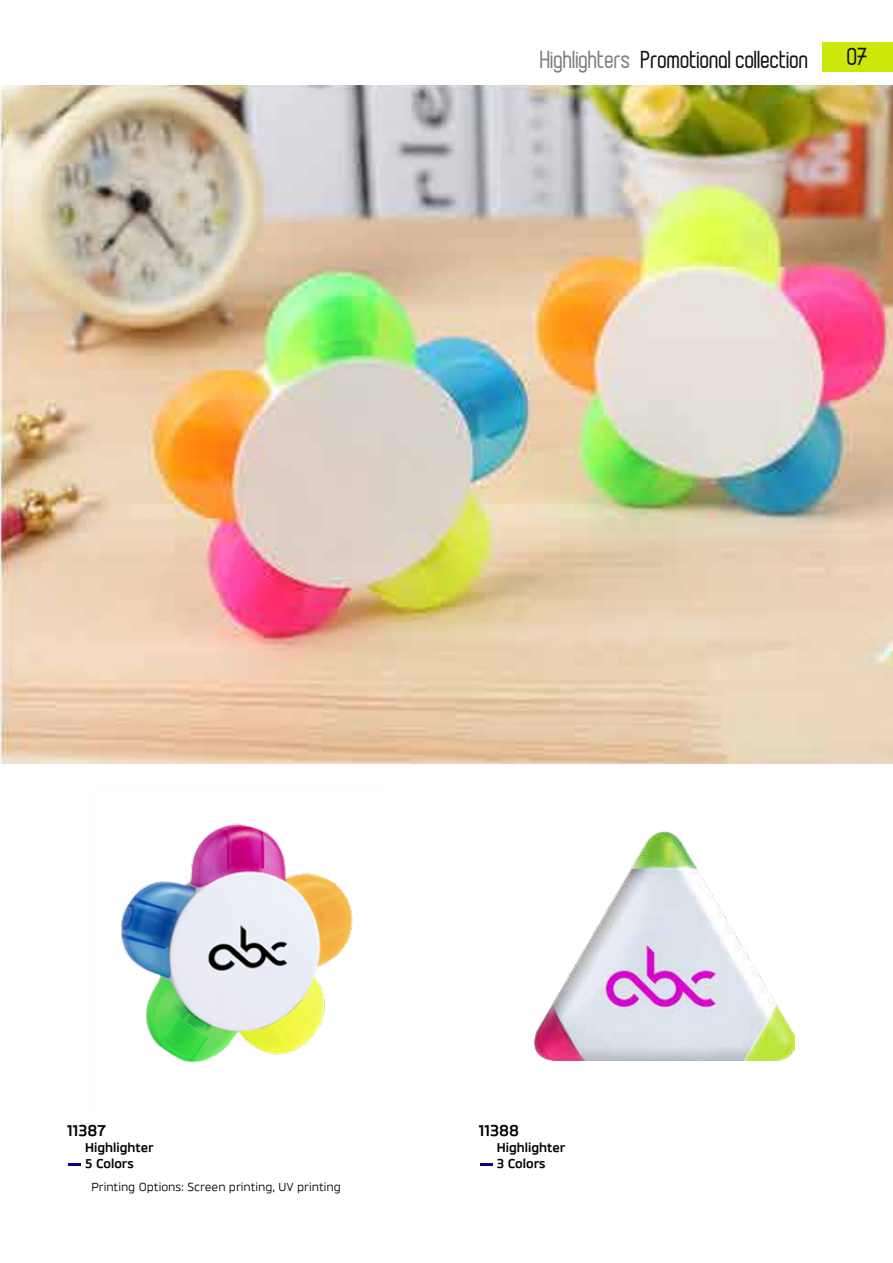
<style>
.page{position:relative;width:893px;height:1263px;background:#fff}
.page>*{position:absolute;margin:0;border:0;box-sizing:border-box;transform-origin:0 0}
.t1{font:22.5px "Beillingsday";color:#101213}
.t2{font:700 16.5px "Brokman Trial";color:#000}
.t3{font:700 13.5px "Brokman Trial";color:#000}
.t4{font:12.3px "Brokman Trial";color:#000}
.s1{color:#808080}
</style>
<div class="page">
<svg style="left:68px;top:1163px;width:13px;height:3px"></svg>
<svg style="left:480px;top:1163px;width:12px;height:3px"></svg>
<img style="left:121px;top:823px;width:232px;height:240px">
<img style="left:534px;top:831px;width:260px;height:230px">
<img style="left:0;top:85px;width:893px;height:678px">
<div style="left:823px;top:43px;width:70px;height:29px;background:#cce70b"></div>
<h1 class="t1" style="left:540px;top:49px;width:270px"><span class="s1">Highlighters</span> Promotional collection</h1>
<h1 class="t1" style="left:847px;top:46px;width:22px">07</h1>
<h2 class="t2" style="left:67px;top:1123px;width:41px">11387</h2>
<p class="t3" style="left:85px;top:1158px;width:50px">5 Colors</p>
<p class="t3" style="left:85px;top:1142px;width:70px">Highlighter</p>
<p class="t4" style="left:91px;top:1182px;width:251px">Printing Options: Screen printing, UV printing</p>
<h2 class="t2" style="left:478px;top:1123px;width:42px">11388</h2>
<p class="t3" style="left:497px;top:1158px;width:50px">3 Colors</p>
<p class="t3" style="left:497px;top:1142px;width:70px">Highlighter</p>
</div>
